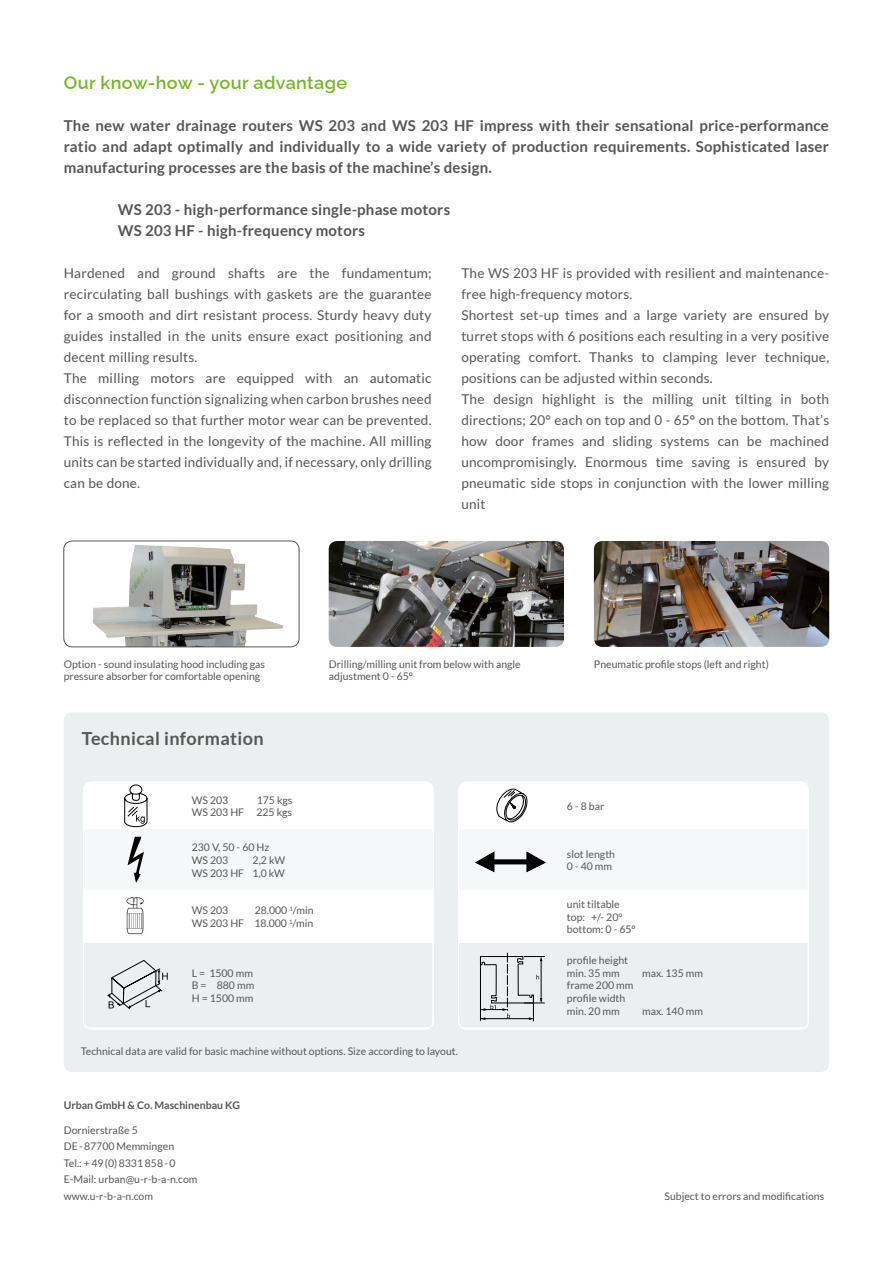
<style>
.page{position:relative;width:893px;height:1263px;background:#fff}
.page>*{position:absolute;margin:0;border:0;box-sizing:border-box;transform-origin:0 0}
.t1{font:600 18px "Raleway";letter-spacing:.02em;color:#75b726}
.t2{font:700 18px "Lato";letter-spacing:.02em;color:#565655}
.t3{font:700 15px/21px "Lato";letter-spacing:.015em;color:#565655;text-align:justify}
.t4{font:13.5px/21px "Lato";letter-spacing:.015em;color:#565655}
.t5{font:10.5px/12.6px "Lato";color:#565655}
.t6{font:700 10.5px "Lato";color:#565655}
</style>
<div class="page">
<div style="left:64px;top:712px;width:765px;height:360px;background:#eceff0;border-radius:9px"></div>
<div style="left:83px;top:782px;width:350px;height:247px;background:#fff;border-radius:9px"></div>
<div style="left:83px;top:781px;width:351px;height:249px;border:1px solid #fff;border-radius:9px"></div>
<div style="left:459px;top:782px;width:349px;height:247px;background:#fff;border-radius:9px"></div>
<div style="left:458px;top:781px;width:351px;height:249px;border:1px solid #fff;border-radius:9px"></div>
<div style="left:459px;top:943px;width:348px;height:84px;background:#eceff0"></div>
<svg style="left:84px;top:784px;width:348px;height:106px"></svg>
<img style="left:126px;top:897px;width:18px;height:38px">
<div style="left:84px;top:943px;width:348px;height:84px;background:#eceff0"></div>
<svg style="left:459px;top:785px;width:348px;height:105px"></svg>
<img style="left:93px;top:545px;width:190px;height:100px">
<div style="left:64px;top:541px;width:235px;height:106px;border:1px solid #565655;border-radius:9px"></div>
<img style="left:329px;top:541px;width:235px;height:106px">
<img style="left:594px;top:541px;width:235px;height:106px">
<h1 class="t1" style="left:64px;top:68px;width:285px">Our know-how - your advantage</h1>
<p class="t3" style="left:64px;top:115px;width:767px">The new water drainage routers WS 203 and WS 203 HF impress with their sensational price-performance ratio and adapt optimally and individually to a wide variety of production requirements. Sophisticated laser manufacturing processes are the basis of the machine’s design.</p>
<p class="t3" style="left:118px;top:199px;width:334px">WS 203 - high-performance single-phase motors<br>WS 203 HF - high-frequency motors</p>
<p class="t4" style="left:64px;top:263px;width:369px">Hardened and ground shafts are the fundamentum; recirculating ball bushings with gaskets are the guarantee for a smooth and dirt resistant process. Sturdy heavy duty guides installed in the units ensure exact positioning and decent milling results.<br>The milling motors are equipped with an automatic disconnection function signalizing when carbon brushes need to be replaced so that further motor wear can be prevented.<br>This is reflected in the longevity of the machine. All milling units can be started individually and, if necessary, only drilling can be done.</p>
<p class="t4" style="left:461px;top:263px;width:369px">The WS 203 HF is provided with resilient and maintenance&shy;free high-frequency motors.<br>Shortest set-up times and a large variety are ensured by turret stops with 6 positions each resulting in a very positive operating comfort. Thanks to clamping lever technique, positions can be adjusted within seconds.<br>The design highlight is the milling unit tilting in both directions; 20° each on top and 0 - 65° on the bottom. That’s how door frames and sliding systems can be machined uncompromisingly. Enormous time saving is ensured by pneumatic side stops in conjunction with the lower milling unit</p>
<p class="t5" style="left:64px;top:657px;width:203px">Option - sound insulating hood including gas pressure absorber for comfortable opening</p>
<p class="t5" style="left:329px;top:657px;width:193px">Drilling/milling unit from below with angle adjustment 0 - 65°</p>
<p class="t5" style="left:594px;top:657px;width:176px">Pneumatic profile stops (left and right)</p>
<h1 class="t2" style="left:82px;top:728px;width:183px">Technical information</h1>
<p class="t5" style="left:192px;top:793px;width:102px;text-align:right">175 kgs<br>WS 203 HF 225 kgs</p>
<p class="t5" style="left:192px;top:841px;width:79px">230 V, 50 - 60 Hz<br>WS 203</p>
<p class="t5" style="left:192px;top:793px;width:38px">WS 203</p>
<p class="t5" style="left:192px;top:854px;width:95px;text-align:right">2,2 kW<br>WS 203 HF 1,0 kW</p>
<p class="t5" style="left:192px;top:904px;width:38px">WS 203</p>
<p class="t5" style="left:192px;top:904px;width:123px;text-align:right">28.000 <sup>1</sup>/min<br>WS 203 HF 18.000 <sup>1</sup>/min</p>
<p class="t5" style="left:192px;top:966px;width:64px">L = 1500 mm<br>B = 880 mm<br>H = 1500 mm</p>
<p class="t5" style="left:81px;top:1045px;width:379px">Technical data are valid for basic machine without options. Size according to layout.</p>
<p class="t6" style="left:64px;top:1099px;width:178px">Urban GmbH &amp; Co. Maschinenbau KG</p>
<p class="t5" style="left:64px;top:1121px;width:135px;line-height:16.5px">Dornierstraße 5<br>DE-87700 Memmingen<br>Tel.: +49(0)8331 858-0<br>E-Mail: urban@u-r-b-a-n.com www.u-r-b-a-n.com</p>
<p class="t5" style="left:567px;top:800px;width:39px">6 - 8 bar</p>
<p class="t5" style="left:567px;top:847px;width:50px">slot length<br>0 - 40 mm</p>
<p class="t5" style="left:567px;top:898px;width:70px">unit tiltable top: +/- 20° bottom: 0 - 65°</p>
<p class="t5" style="left:567px;top:954px;width:63px">profile height min. 35 mm</p>
<p class="t5" style="left:642px;top:967px;width:63px">max. 135 mm</p>
<p class="t5" style="left:567px;top:979px;width:68px">frame 200 mm profile width min. 20 mm</p>
<p class="t5" style="left:642px;top:1004px;width:63px">max. 140 mm</p>
<p class="t5" style="left:664px;top:1189px;width:161px">Subject to errors and modifications</p>
</div>
